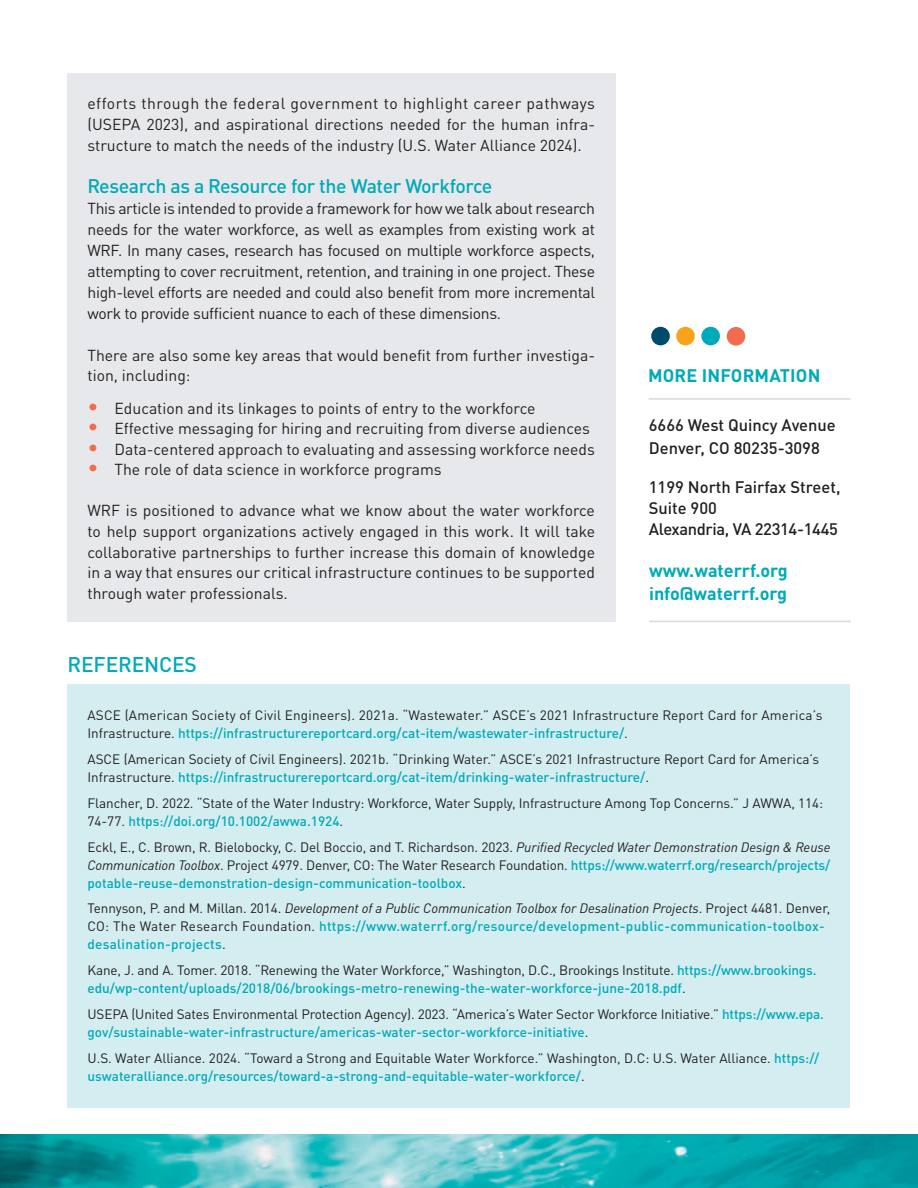
<style>
.page{position:relative;width:918px;height:1188px;background:#fff}
.page>*{position:absolute;margin:0;border:0;box-sizing:border-box;transform-origin:0 0}
.t1{font:500 21px "DIN Pro";letter-spacing:-.01em;color:#00aab8}
.Subhead{font:500 19.5px "DIN Pro";letter-spacing:-.02em;color:#00aab8}
.t2{font:700 18px "DIN Pro";color:#00aab8}
.t3{font:500 16.5px "DIN Pro";color:#231f20}
.t4{font:500 16.5px "DIN Pro";letter-spacing:-.02em;color:#231f20}
.body_copy{font:15.75px/21px "DIN Pro";color:#231f20;text-align:justify}
.references{font:13.5px/18px "DIN Pro";letter-spacing:-.005em;color:#231f20}
.references-2{font:500 13.5px/18px "DIN Pro";letter-spacing:.005em;color:#00aab8}
.references-3{font:13.5px/18px "DIN Pro";letter-spacing:.015em;color:#231f20}
.s1{font-size:21px;color:#f26b50}
.s2{font-weight:500;color:#00aab8}
.s3{font-style:italic}
.s4{font-weight:400;color:#231f20}
.s5{font-weight:400;font-style:italic;color:#231f20}
</style>
<div class="page">
<img style="left:0;top:1134px;width:918px;height:54px">
<div style="left:68px;top:74px;width:548px;height:548px;background:#e7e8eb"></div>
<hr style="left:649px;top:398px;width:202px;height:2px;background:#5f6369">
<hr style="left:649px;top:621px;width:202px;height:1px;background:#5f6369">
<div style="left:651px;top:327px;width:19px;height:18px;background:#004b6c;border-radius:50%"></div>
<div style="left:676px;top:327px;width:19px;height:18px;background:#f9a31b;border-radius:50%"></div>
<div style="left:727px;top:327px;width:18px;height:19px;background:#f26b50;border-radius:50%"></div>
<div style="left:701px;top:327px;width:19px;height:18px;background:#00aab8;border-radius:50%"></div>
<div style="left:68px;top:685px;width:782px;height:423px;background:#d4edf0"></div>
<p class="body_copy" style="left:87px;top:91px;width:509px">efforts through the federal government to highlight career pathways (USEPA 2023), and aspirational directions needed for the human infra&shy;structure to match the needs of the industry (U.S. Water Alliance 2024).</p>
<p class="Subhead" style="left:87px;top:170px;width:406px">Research as a Resource for the Water Workforce</p>
<p class="body_copy" style="left:87px;top:196px;width:509px">This article is intended to provide a framework for how we talk about research needs for the water workforce, as well as examples from existing work at WRF. In many cases, research has focused on multiple workforce aspects, attempting to cover recruitment, retention, and training in one project. These high-level efforts are needed and could also benefit from more incremental work to provide sufficient nuance to each of these dimensions.</p>
<p class="body_copy" style="left:87px;top:343px;width:509px;line-height:20.5px">There are also some key areas that would benefit from further investiga&shy;tion, including:</p>
<p class="body_copy" style="left:87px;top:396px;width:450px"><span class="s1">•</span> Education and its linkages to points of entry to the workforce</p>
<p class="body_copy" style="left:87px;top:416px;width:504px"><span class="s1">•</span> Effective messaging for hiring and recruiting from diverse audiences</p>
<p class="body_copy" style="left:87px;top:437px;width:509px"><span class="s1">•</span> Data-centered approach to evaluating and assessing workforce needs</p>
<p class="body_copy" style="left:87px;top:458px;width:356px"><span class="s1">•</span> The role of data science in workforce programs</p>
<p class="body_copy" style="left:87px;top:499px;width:509px;line-height:20.5px">WRF is positioned to advance what we know about the water workforce to help support organizations actively engaged in this work. It will take collaborative partnerships to further increase this domain of knowledge in a way that ensures our critical infrastructure continues to be supported through water professionals.</p>
<p class="t1" style="left:68px;top:647px;width:131px">REFERENCES</p>
<p class="t2" style="left:648px;top:361px;width:174px">MORE INFORMATION</p>
<p class="t3" style="left:649px;top:412px;width:189px">6666 West Quincy Avenue</p>
<p class="t3" style="left:649px;top:434px;width:173px">Denver, CO 80235-3098</p>
<p class="t3" style="left:649px;top:473px;width:193px">1199 North Fairfax Street,</p>
<p class="t3" style="left:649px;top:494px;width:70px">Suite 900</p>
<p class="t4" style="left:649px;top:515px;width:191px">Alexandria, VA 22314-1445</p>
<p class="t2" style="left:649px;top:556px;width:140px">www.waterrf.org</p>
<p class="t2" style="left:649px;top:578px;width:140px">info@waterrf.org</p>
<p class="references-3" style="left:87px;top:705px;width:737px">ASCE (American Society of Civil Engineers). 2021a. “Wastewater.” ASCE’s 2021 Infrastructure Report Card for America’s<br>Infrastructure. <span class="s2">https://infrastructurereportcard.org/cat-item/wastewater-infrastructure/</span>.</p>
<p class="references" style="left:87px;top:749px;width:733px">ASCE (American Society of Civil Engineers). 2021b. “Drinking Water.” ASCE’s 2021 Infrastructure Report Card for America’s<br>Infrastructure. <span class="s2">https://infrastructurereportcard.org/cat-item/drinking-water-infrastructure/</span>.</p>
<p class="references" style="left:87px;top:793px;width:737px">Flancher, D. 2022. “State of the Water Industry: Workforce, Water Supply, Infrastructure Among Top Concerns.” J AWWA, 114:<br>74-77. <span class="s2">https://doi.org/10.1002/awwa.1924</span>.</p>
<p class="references" style="left:87px;top:836px;width:745px;text-align:justify">Eckl, E., C. Brown, R. Bielobocky, C. Del Boccio, and T. Richardson. 2023. <span class="s3">Purified Recycled Water Demonstration Design &amp; Reuse Communication Toolbox</span>. Project 4979. Denver, CO: The Water Research Foundation. <span class="s2">https://www.waterrf.org/research/projects/ potable-reuse-demonstration-design-communication-toolbox</span>.</p>
<p class="references-2" style="left:87px;top:898px;width:745px"><span class="s4">Tennyson, P. and M. Millan. 2014.</span> <span class="s5">Development of a Public Communication Toolbox for Desalination Projects</span><span class="s4">. Project 4481. Denver,<br>CO: The Water Research Foundation.</span> https://www.waterrf.org/resource/development-public-communication-toolbox&shy;desalination-projects<span class="s4">.</span></p>
<p class="references-2" style="left:87px;top:960px;width:731px"><span class="s4">Kane, J. and A. Tomer. 2018. “Renewing the Water Workforce,” Washington, D.C., Brookings Institute.</span> https://www.brookings. edu/wp-content/uploads/2018/06/brookings-metro-renewing-the-water-workforce-june-2018.pdf<span class="s4">.</span></p>
<p class="references" style="left:87px;top:1004px;width:738px">USEPA (United Sates Environmental Protection Agency). 2023. “America’s Water Sector Workforce Initiative.” <span class="s2">https://www.epa. gov/sustainable-water-infrastructure/americas-water-sector-workforce-initiative</span>.</p>
<p class="references" style="left:87px;top:1048px;width:733px">U.S. Water Alliance. 2024. “Toward a Strong and Equitable Water Workforce.” Washington, D.C: U.S. Water Alliance. <span class="s2">https:// uswateralliance.org/resources/toward-a-strong-and-equitable-water-workforce/</span>.</p>
</div>
